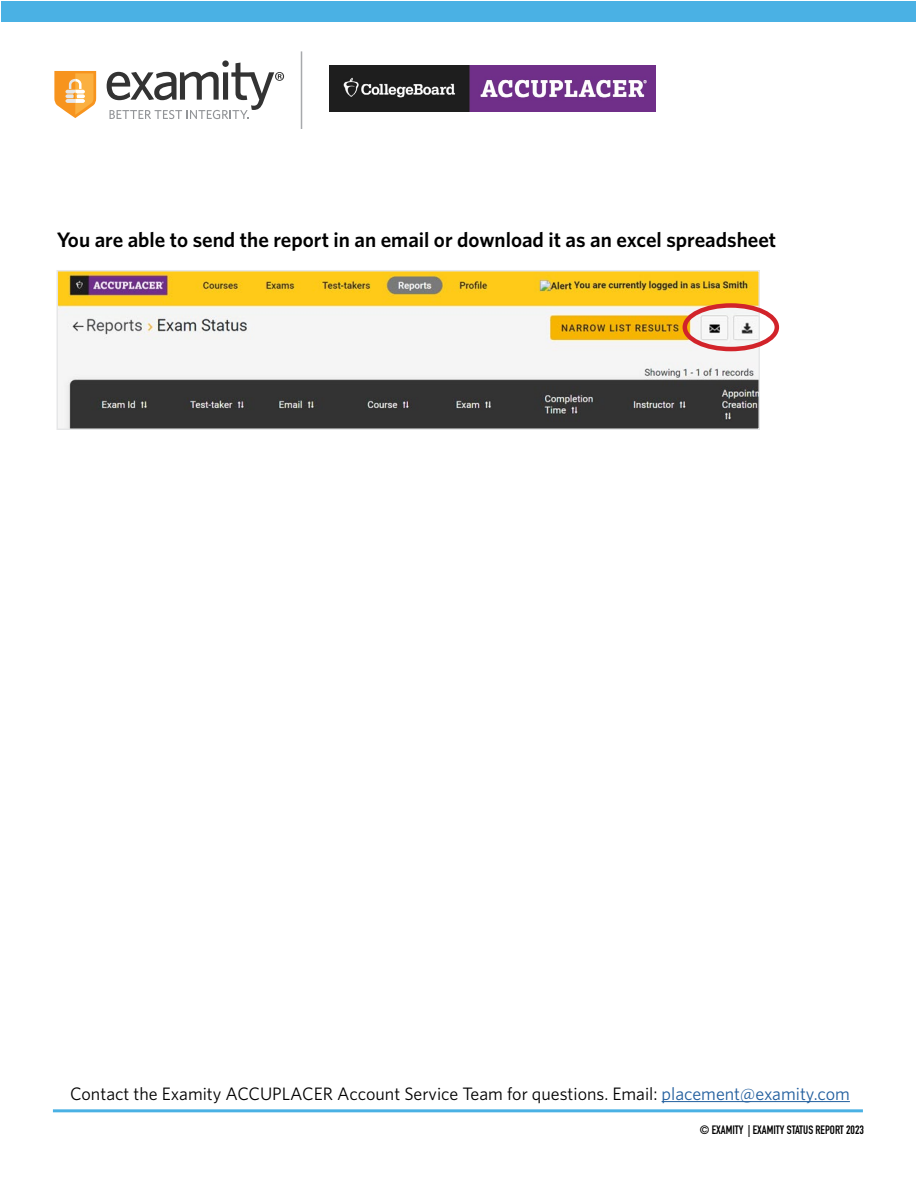
<style>
.page{position:relative;width:918px;height:1188px;background:#fff}
.page>*{position:absolute;margin:0;border:0;box-sizing:border-box;transform-origin:0 0}
.t1{font:600 21px "Whitney";color:#000}
.t2{font:18px "Whitney";color:#000}
.t3{font:700 12px "DIN Condensed";color:#000}
.s1{color:#215e9e}
</style>
<div class="page">
<img style="left:59px;top:273px;width:698px;height:154px">
<div style="left:56px;top:270px;width:704px;height:160px;border:2px solid #e6e7e8"></div>
<div style="left:2px;top:2px;width:914px;height:20px;background:#4ab1e4"></div>
<svg style="left:54px;top:71px;width:43px;height:47px"></svg>
<svg style="left:107px;top:60px;width:177px;height:59px"></svg>
<hr style="left:301px;top:51px;width:1px;height:78px;background:#a7a9ac">
<img style="left:330px;top:66px;width:326px;height:46px">
<div style="left:683px;top:303px;width:96px;height:48px;border:4px solid #d2232a;border-radius:50%"></div>
<hr style="left:662px;top:1101px;width:188px;height:1px;background:#215e9e">
<hr style="left:53px;top:1109px;width:810px;height:3px;background:#4ab1e4">
<p class="t1" style="left:57px;top:226px;width:721px">You are able to send the report in an email or download it as an excel spreadsheet</p>
<p class="t2" style="left:70px;top:1082px;width:781px">Contact the Examity ACCUPLACER Account Service Team for questions. Email: <span class="s1">placement@examity.com</span></p>
<p class="t3" style="left:700px;top:1121px;width:166px">© EXAMITY | EXAMITY STATUS REPORT 2023</p>
</div>
